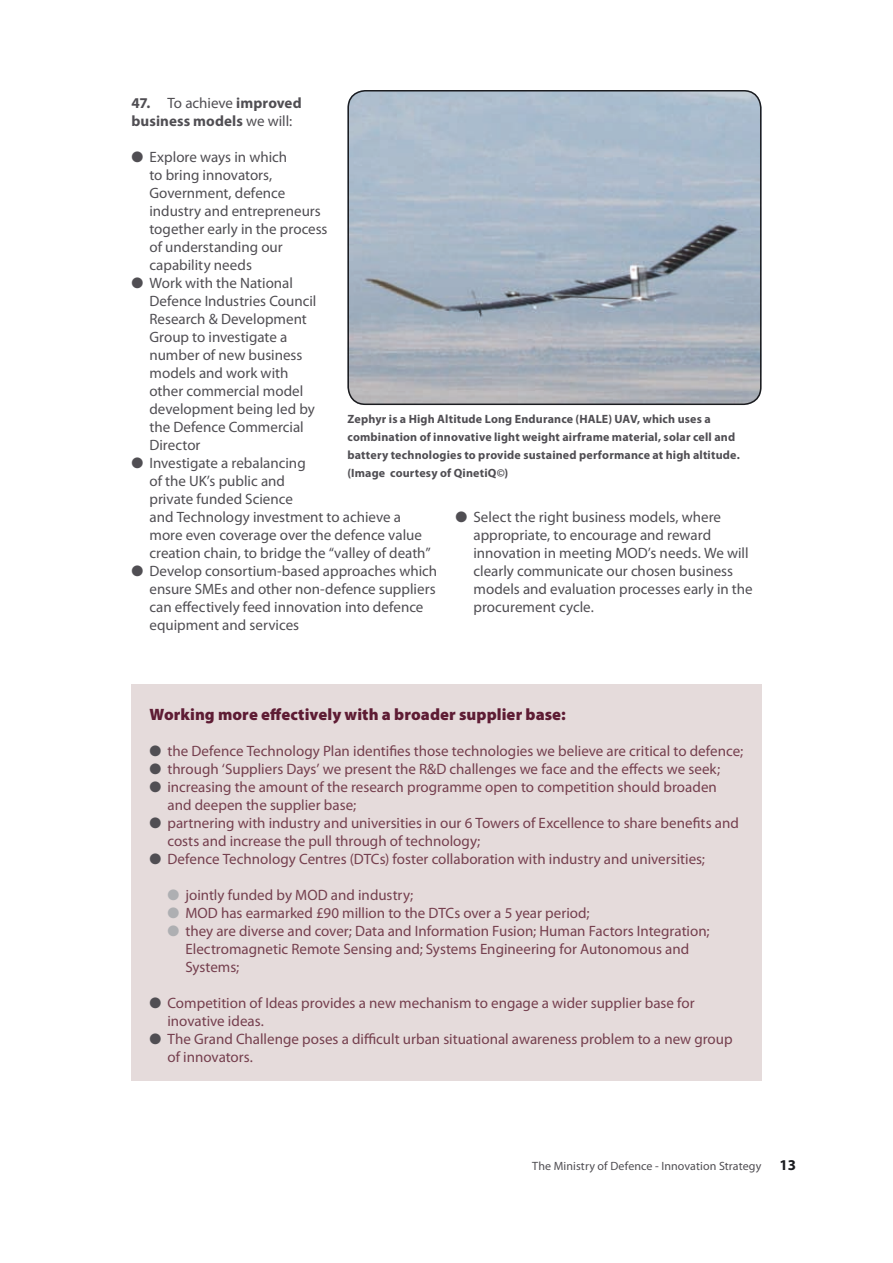
<style>
.page{position:relative;width:893px;height:1263px;background:#fff}
.page>*{position:absolute;margin:0;border:0;box-sizing:border-box;transform-origin:0 0}
.t1{font:900 16.5px "Myriad Pro";letter-spacing:.005em;color:#5e1c34}
.t2{font:15px/18px "Myriad Pro";color:#753f4e}
.t3{font:15px/18px "Myriad Pro";color:#504e53}
.t4{font:700 15px/18px "Myriad Pro";letter-spacing:.005em;color:#504e53}
.t5{font:700 12px/18px "Myriad Pro";letter-spacing:.015em;color:#504e53}
.t6{font:12px "Myriad Pro";letter-spacing:.01em;color:#504e53}
.s1{font-weight:400}
.s2{color:#504e53}
.s3{color:#aeafb2}
.s4{font-weight:700;font-size:15px;color:#1b1c20}
</style>
<div class="page">
<img style="left:350px;top:90px;width:411px;height:315px">
<div style="left:347px;top:90px;width:414px;height:315px;border:2px solid #1b1c20;border-radius:17px"></div>
<div style="left:131px;top:684px;width:630px;height:396px;background:#e5dbdb"></div>
<p class="t4" style="left:131px;top:93px;width:172px">47. <span class="s1">To achieve</span> improved business models <span class="s1">we will:</span></p>
<p class="t3" style="left:149px;top:148px;width:180px;text-indent:-18px">● Explore ways in which<br>to bring innovators,<br>Government, defence industry and entrepreneurs together early in the process of understanding our capability needs</p>
<p class="t3" style="left:149px;top:274px;width:168px;text-indent:-18px">● Work with the National<br>Defence Industries Council<br>Research &amp; Development<br>Group to investigate a number of new business models and work with other commercial model development being led by the Defence Commercial<br>Director</p>
<p class="t3" style="left:149px;top:454px;width:283px;text-indent:-18px">● Investigate a rebalancing<br>of the UK’s public and<br>private funded Science<br>and Technology investment to achieve a more even coverage over the defence value creation chain, to bridge the “valley of death”</p>
<p class="t3" style="left:149px;top:562px;width:289px;text-indent:-18px">● Develop consortium-based approaches which ensure SMEs and other non-defence suppliers can effectively feed innovation into defence equipment and services</p>
<p class="t5" style="left:347px;top:410px;width:394px">Zephyr is a High Altitude Long Endurance (HALE) UAV, which uses a combination of innovative light weight airframe material, solar cell and battery technologies to provide sustained performance at high altitude. (Image courtesy of QinetiQ©)</p>
<p class="t3" style="left:473px;top:508px;width:281px;text-indent:-18px">● Select the right business models, where appropriate, to encourage and reward innovation in meeting MOD’s needs. We will clearly communicate our chosen business models and evaluation processes early in the procurement cycle.</p>
<p class="t1" style="left:149px;top:703px;width:418px">Working more effectively with a broader supplier base:</p>
<p class="t2" style="left:149px;top:742px;width:595px"><span class="s2">●</span> the Defence Technology Plan identifies those technologies we believe are critical to defence;</p>
<p class="t2" style="left:149px;top:760px;width:572px"><span class="s2">●</span> through ‘Suppliers Days’ we present the R&amp;D challenges we face and the effects we seek;</p>
<p class="t2" style="left:167px;top:778px;width:551px;text-indent:-18px"><span class="s2">●</span> increasing the amount of the research programme open to competition should broaden and deepen the supplier base;</p>
<p class="t2" style="left:167px;top:814px;width:573px;text-indent:-18px"><span class="s2">●</span> partnering with industry and universities in our 6 Towers of Excellence to share benefits and costs and increase the pull through of technology;</p>
<p class="t2" style="left:149px;top:850px;width:557px"><span class="s2">●</span> Defence Technology Centres (DTCs) foster collaboration with industry and universities;</p>
<p class="t2" style="left:167px;top:886px;width:247px"><span class="s3">●</span> jointly funded by MOD and industry;</p>
<p class="t2" style="left:167px;top:904px;width:424px"><span class="s3">●</span> MOD has earmarked £90 million to the DTCs over a 5 year period;</p>
<p class="t2" style="left:185px;top:922px;width:526px;text-indent:-18px"><span class="s3">●</span> they are diverse and cover; Data and Information Fusion; Human Factors Integration;<br>Electromagnetic Remote Sensing and; Systems Engineering for Autonomous and<br>Systems;</p>
<p class="t2" style="left:167px;top:994px;width:529px;text-indent:-18px"><span class="s2">●</span> Competition of Ideas provides a new mechanism to engage a wider supplier base for inovative ideas.</p>
<p class="t2" style="left:167px;top:1030px;width:567px;text-indent:-18px"><span class="s2">●</span> The Grand Challenge poses a difficult urban situational awareness problem to a new group of innovators.</p>
<p class="t6" style="left:532px;top:1159px;width:265px">The Ministry of Defence - Innovation Strategy <span class="s4">13</span></p>
</div>
